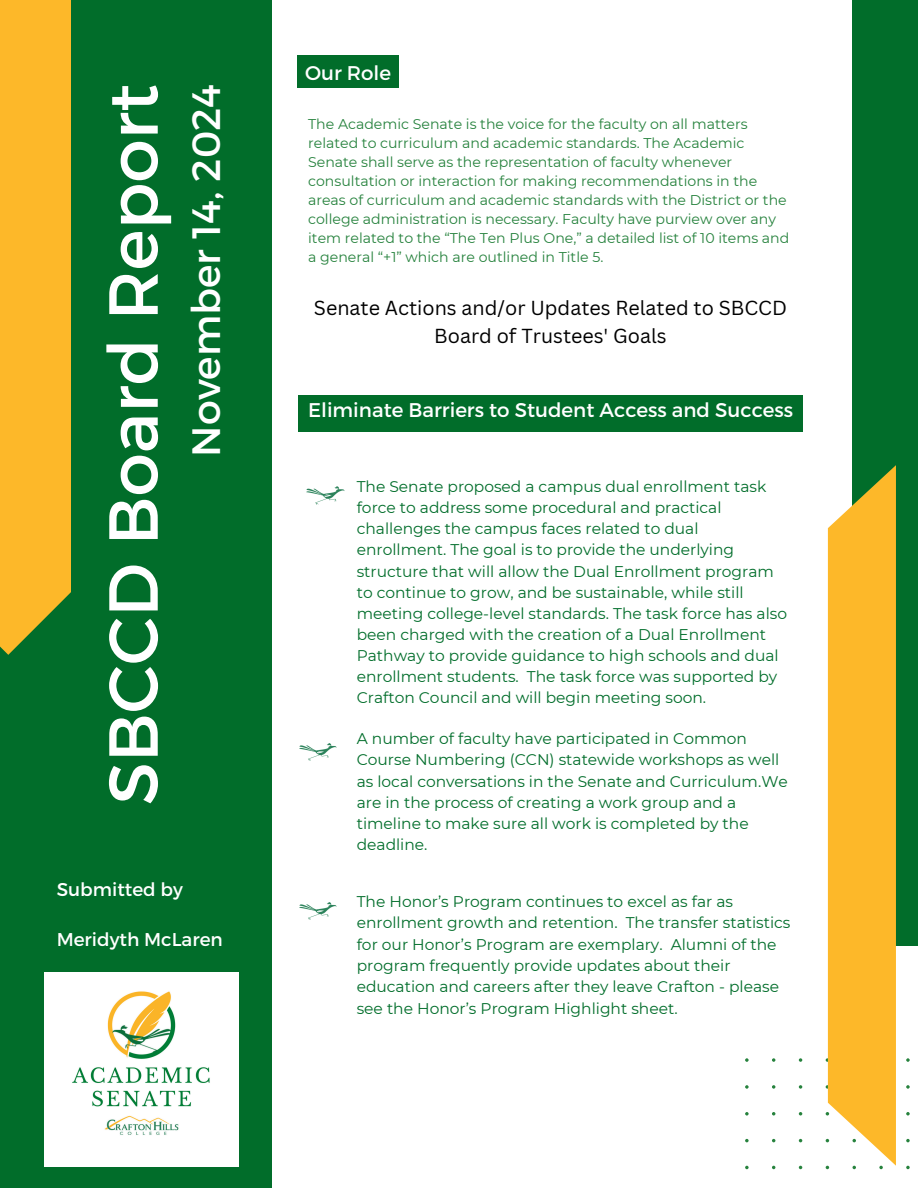
<style>
.page{position:relative;width:918px;height:1188px;background:#fff}
.page>*{position:absolute;margin:0;border:0;box-sizing:border-box;transform-origin:0 0}
.t1{font:69.15px "Montserrat";color:#fff}
.t2{font:39.6px "Montserrat";color:#fff}
.t3{font:19.8px/27.5px "Canva Sans";color:#000;text-align:center}
.t4{font:19.8px "Montserrat";color:#fff}
.t5{font:18.45px "Montserrat";color:#fff}
.t6{font:15.45px/21.1px "Montserrat";color:#016d2a}
.t7{font:14.1px/19px "Montserrat";color:#26823d}
</style>
<div class="page">
<div style="left:0;top:0;width:271px;height:1188px;background:#016d2a"></div>
<svg style="left:745px;top:1058px;width:4px;height:4px"></svg>
<svg style="left:772px;top:1058px;width:3px;height:4px"></svg>
<svg style="left:799px;top:1058px;width:3px;height:4px"></svg>
<svg style="left:906px;top:1058px;width:3px;height:4px"></svg>
<svg style="left:745px;top:1085px;width:4px;height:4px"></svg>
<svg style="left:772px;top:1085px;width:3px;height:4px"></svg>
<svg style="left:799px;top:1085px;width:3px;height:4px"></svg>
<svg style="left:906px;top:1085px;width:3px;height:4px"></svg>
<svg style="left:745px;top:1112px;width:4px;height:4px"></svg>
<svg style="left:772px;top:1112px;width:3px;height:4px"></svg>
<svg style="left:799px;top:1112px;width:3px;height:4px"></svg>
<svg style="left:745px;top:1139px;width:4px;height:3px"></svg>
<svg style="left:745px;top:1166px;width:4px;height:3px"></svg>
<svg style="left:879px;top:1166px;width:4px;height:3px"></svg>
<div style="left:0;top:0;width:71px;height:655px;background:#fdb829"></div>
<div style="left:853px;top:0;width:65px;height:946px;background:#016d2a"></div>
<svg style="left:828px;top:465px;width:68px;height:701px;background:#f8bb38"></svg>
<img style="left:45px;top:973px;width:193px;height:193px">
<div style="left:298px;top:395px;width:505px;height:37px;background:#016d2a"></div>
<div style="left:297px;top:56px;width:102px;height:32px;background:#016d2a"></div>
<img style="left:306px;top:486px;width:39px;height:19px">
<img style="left:299px;top:743px;width:38px;height:18px">
<img style="left:299px;top:902px;width:38px;height:18px">
<p class="t1" style="left:88px;top:805px;width:723px;rotate:-90deg">SBCCD Board Report</p>
<p class="t2" style="left:180px;top:457px;width:374px;rotate:-90deg">November 14, 2024</p>
<h2 class="t5" style="left:57px;top:877px;width:128px">Submitted by</h2>
<p class="t5" style="left:57px;top:928px;width:168px">Meridyth McLaren</p>
<h2 class="t4" style="left:305px;top:60px;width:88px">Our Role</h2>
<h2 class="t7" style="left:308px;top:114px;width:483px">The Academic Senate is the voice for the faculty on all matters related to curriculum and academic standards. The Academic Senate shall serve as the representation of faculty whenever consultation or interaction for making recommendations in the areas of curriculum and academic standards with the District or the college administration is necessary. Faculty have purview over any item related to the “The Ten Plus One,” a detailed list of 10 items and a general “+1” which are outlined in Title 5.</h2>
<h2 class="t3" style="left:314px;top:294px;width:475px">Senate Actions and/or Updates Related to SBCCD<br>Board of Trustees' Goals</h2>
<h2 class="t4" style="left:308px;top:397px;width:486px">Eliminate Barriers to Student Access and Success</h2>
<p class="t6" style="left:357px;top:476px;width:432px">The Senate proposed a campus dual enrollment task force to address some procedural and practical challenges the campus faces related to dual enrollment. The goal is to provide the underlying structure that will allow the Dual Enrollment program to continue to grow, and be sustainable, while still meeting college-level standards. The task force has also been charged with the creation of a Dual Enrollment Pathway to provide guidance to high schools and dual enrollment students. The task force was supported by Crafton Council and will begin meeting soon.</p>
<p class="t6" style="left:357px;top:728px;width:433px">A number of faculty have participated in Common Course Numbering (CCN) statewide workshops as well as local conversations in the Senate and Curriculum.We are in the process of creating a work group and a timeline to make sure all work is completed by the deadline.</p>
<p class="t6" style="left:357px;top:891px;width:435px">The Honor’s Program continues to excel as far as enrollment growth and retention. The transfer statistics for our Honor’s Program are exemplary. Alumni of the program frequently provide updates about their education and careers after they leave Crafton - please see the Honor’s Program Highlight sheet.</p>
</div>
